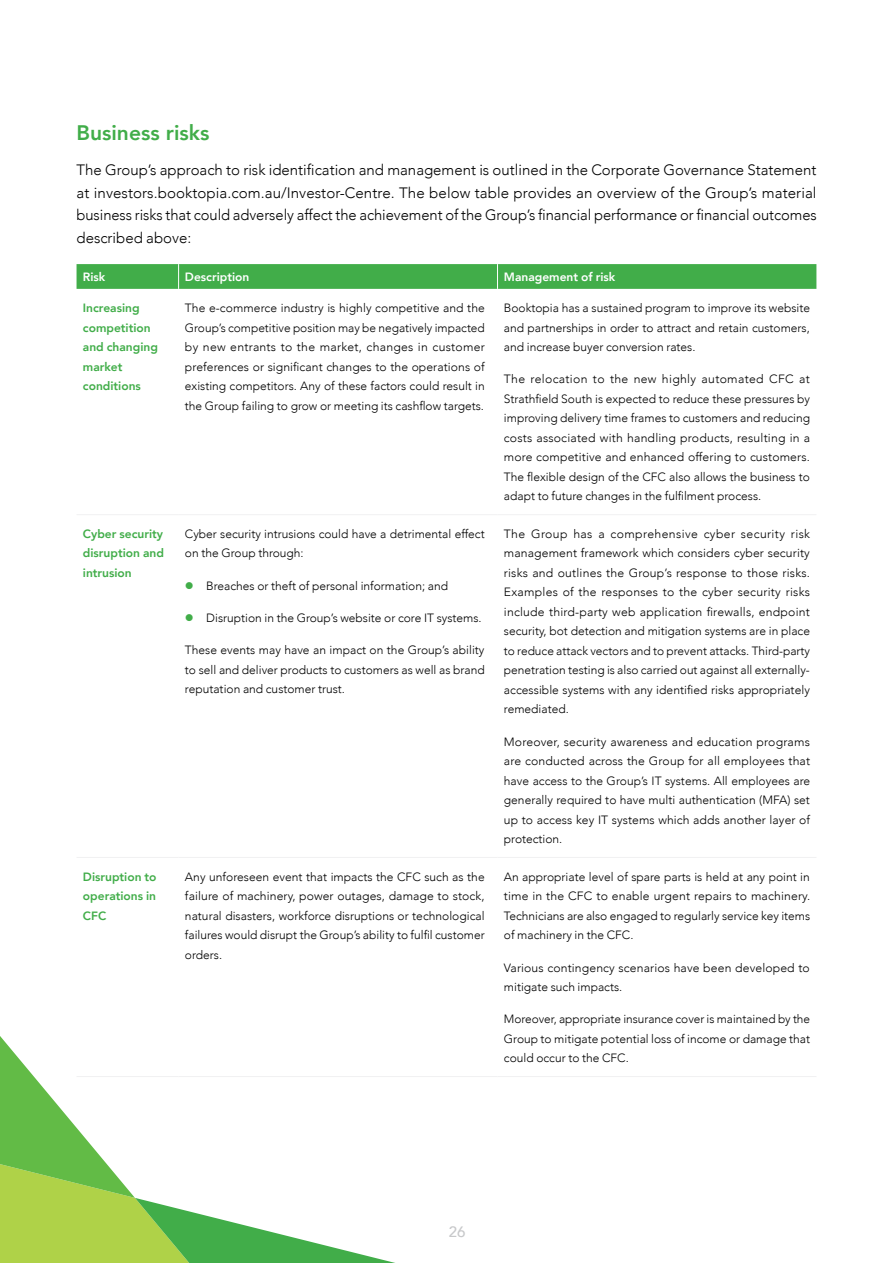
<style>
.page{position:relative;width:893px;height:1263px;background:#fff}
.page>*{position:absolute;margin:0;border:0;box-sizing:border-box;transform-origin:0 0}
.t1{font:800 21px "Avenir";color:#41ad49}
.t2{font:300 15px/22.5px "Avenir";letter-spacing:-.005em;color:#000;text-align:justify}
.t3{font:500 15px "Avenir";color:#c7c8ca}
.t4{font:300 12px/19.5px "Avenir";color:#000;text-align:justify}
.t5{font:800 12px/19.5px "Avenir";color:#41ad49;text-align:justify}
.t6{font:800 12px "Avenir";color:#fff}
.s1{color:#41ad49}
</style>
<div class="page">
<svg style="left:0;top:1036px;width:395px;height:227px"></svg>
<hr style="left:77px;top:514px;width:102px;height:1px;background:#f1f1f2">
<hr style="left:179px;top:514px;width:318px;height:1px;background:#f1f1f2">
<hr style="left:497px;top:514px;width:319px;height:1px;background:#f1f1f2">
<hr style="left:77px;top:857px;width:102px;height:1px;background:#f1f1f2">
<hr style="left:179px;top:857px;width:318px;height:1px;background:#f1f1f2">
<hr style="left:497px;top:857px;width:319px;height:1px;background:#f1f1f2">
<hr style="left:77px;top:1076px;width:102px;height:1px;background:#f1f1f2">
<hr style="left:179px;top:1076px;width:318px;height:1px;background:#f1f1f2">
<hr style="left:497px;top:1076px;width:319px;height:1px;background:#f1f1f2">
<svg style="left:77px;top:264px;width:739px;height:25px;background:#43ad4b"></svg>
<h1 class="t1" style="left:77px;top:116px;width:134px">Business risks</h1>
<p class="t2" style="left:77px;top:159px;width:742px">The Group’s approach to risk identification and management is outlined in the Corporate Governance Statement at investors.booktopia.com.au/Investor-Centre. The below table provides an overview of the Group’s material business risks that could adversely affect the achievement of the Group’s financial performance or financial outcomes described above:</p>
<p class="t6" style="left:83px;top:267px;width:24px">Risk</p>
<p class="t6" style="left:185px;top:267px;width:66px">Description</p>
<p class="t6" style="left:504px;top:267px;width:113px">Management of risk</p>
<p class="t5" style="left:83px;top:298px;width:77px;text-align:left">Increasing competition and changing market conditions</p>
<p class="t4" style="left:185px;top:298px;width:301px">The e-commerce industry is highly competitive and the Group’s competitive position may be negatively impacted by new entrants to the market, changes in customer preferences or significant changes to the operations of existing competitors. Any of these factors could result in the Group failing to grow or meeting its cashflow targets.</p>
<p class="t4" style="left:504px;top:298px;width:308px">Booktopia has a sustained program to improve its website and partnerships in order to attract and retain customers, and increase buyer conversion rates.</p>
<p class="t4" style="left:504px;top:369px;width:308px">The relocation to the new highly automated CFC at Strathfield South is expected to reduce these pressures by improving delivery time frames to customers and reducing costs associated with handling products, resulting in a more competitive and enhanced offering to customers.<br>The flexible design of the CFC also allows the business to adapt to future changes in the fulfilment process.</p>
<p class="t5" style="left:83px;top:524px;width:83px">Cyber security disruption and intrusion</p>
<p class="t4" style="left:185px;top:524px;width:301px">Cyber security intrusions could have a detrimental effect on the Group through:</p>
<p class="t4" style="left:185px;top:576px;width:265px"><span class="s1">●</span> Breaches or theft of personal information; and</p>
<p class="t4" style="left:185px;top:608px;width:298px"><span class="s1">●</span> Disruption in the Group’s website or core IT systems.</p>
<p class="t4" style="left:185px;top:640px;width:301px">These events may have an impact on the Group’s ability to sell and deliver products to customers as well as brand reputation and customer trust.</p>
<p class="t4" style="left:504px;top:524px;width:308px">The Group has a comprehensive cyber security risk management framework which considers cyber security risks and outlines the Group’s response to those risks.<br>Examples of the responses to the cyber security risks include third-party web application firewalls, endpoint security, bot detection and mitigation systems are in place to reduce attack vectors and to prevent attacks. Third-party penetration testing is also carried out against all externally&shy;accessible systems with any identified risks appropriately remediated.</p>
<p class="t4" style="left:504px;top:732px;width:308px">Moreover, security awareness and education programs are conducted across the Group for all employees that have access to the Group’s IT systems. All employees are generally required to have multi authentication (MFA) set up to access key IT systems which adds another layer of protection.</p>
<p class="t5" style="left:83px;top:867px;width:75px">Disruption to operations in CFC</p>
<p class="t4" style="left:185px;top:867px;width:301px">Any unforeseen event that impacts the CFC such as the failure of machinery, power outages, damage to stock, natural disasters, workforce disruptions or technological failures would disrupt the Group’s ability to fulfil customer orders.</p>
<p class="t4" style="left:504px;top:867px;width:308px">An appropriate level of spare parts is held at any point in time in the CFC to enable urgent repairs to machinery.<br>Technicians are also engaged to regularly service key items of machinery in the CFC.</p>
<p class="t4" style="left:504px;top:958px;width:307px">Various contingency scenarios have been developed to mitigate such impacts.</p>
<p class="t4" style="left:504px;top:1009px;width:308px">Moreover, appropriate insurance cover is maintained by the Group to mitigate potential loss of income or damage that could occur to the CFC.</p>
<p class="t3" style="left:449px;top:1219px;width:18px">26</p>
</div>
